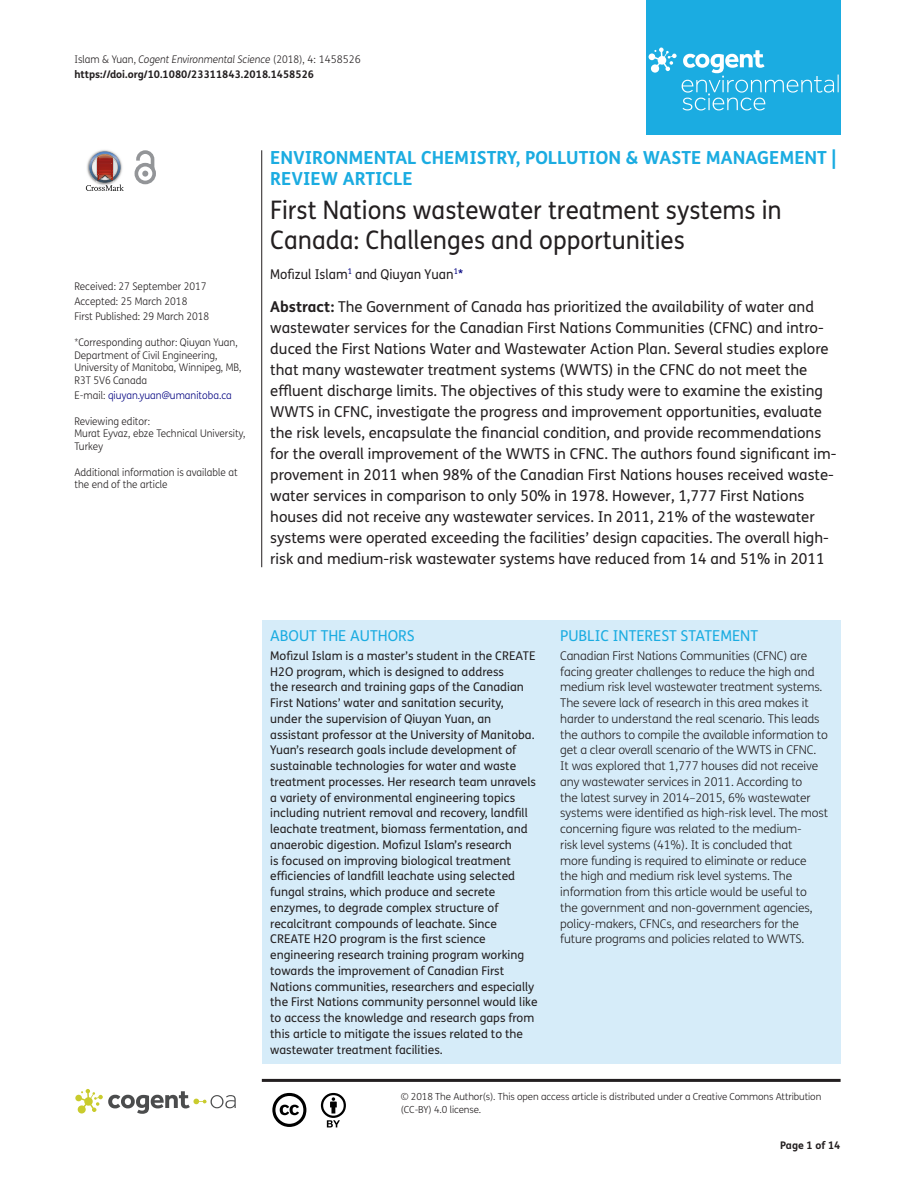
<style>
.page{position:relative;width:915px;height:1191px;background:#fff}
.page>*{position:absolute;margin:0;border:0;box-sizing:border-box;transform-origin:0 0}
.t1{font:25.5px/30px "FS Me Pro";color:#231f20;scale:.95 1}
.t2{font:700 18px/21px "FS Me Pro";color:#1bace1}
.t3{font:15px/21px "FS Me Pro";color:#231f20}
.t4{font:15px "FS Me Pro";color:#1bace1}
.t5{font:13.5px "FS Me Pro";color:#231f20;scale:.95 1}
.t6{font:12px/15.8px "FS Me Pro";color:#231f20}
.t7{font:300 12px/15.8px "FS Me Pro";letter-spacing:-.01em;color:#231f20}
.t8{font:300 10.5px/12.8px "FS Me Pro";color:#231f20;scale:.95 1}
.t9{font:700 10.5px/15px "FS Me Pro";color:#231f20}
.t10{font:300 10.5px "FS Me Pro";color:#000080;scale:.95 1}
.t11{font:300 9.75px/12.8px "FS Me Pro";letter-spacing:-.01em;color:#231f20}
.s1{font-weight:300}
.s2{font-weight:300;font-style:italic}
.s3{color:#231f20}
.s4{color:#000080}
.s5{font-weight:700}
</style>
<div class="page">
<div style="left:646px;top:0;width:194px;height:134px;background:#1bace1"></div>
<svg style="left:648px;top:48px;width:190px;height:62px"></svg>
<div style="left:261px;top:621px;width:579px;height:442px;background:#d6ecf9"></div>
<svg style="left:86px;top:151px;width:38px;height:40px"></svg>
<svg style="left:134px;top:150px;width:22px;height:34px"></svg>
<hr style="left:261px;top:150px;width:1px;height:417px;background:#231f20">
<hr style="left:262px;top:1078px;width:578px;height:3px;background:#231f20">
<svg style="left:75px;top:1089px;width:161px;height:24px"></svg>
<svg style="left:272px;top:1093px;width:34px;height:34px"></svg>
<svg style="left:321px;top:1093px;width:25px;height:34px"></svg>
<p class="t9" style="left:74px;top:51px;width:288px"><span class="s1">Islam &amp; Yuan,</span> <span class="s2">Cogent Environmental Science</span> <span class="s1">(2018), 4: 1458526 </span>https://doi.org/10.1080/23311843.2018.1458526</p>
<p class="t8" style="left:74px;top:279px;width:143px;line-height:14.9px">Received: 27 September 2017<br>Accepted: 25 March 2018<br>First Published: 29 March 2018</p>
<p class="t8" style="left:74px;top:335px;width:177px">*Corresponding author: Qiuyan Yuan,<br>Department of Civil Engineering,<br>University of Manitoba, Winnipeg, MB,<br>R3T 5V6 Canada</p>
<p class="t10" style="left:74px;top:388px;width:167px"><span class="s3">E-mail:</span> qiuyan.yuan@umanitoba.ca</p>
<p class="t8" style="left:74px;top:414px;width:181px">Reviewing editor:<br>Murat Eyvaz, ebze Technical University,<br>Turkey</p>
<p class="t8" style="left:74px;top:465px;width:173px">Additional information is available at the end of the article</p>
<h2 class="t2" style="left:270px;top:146px;width:567px">ENVIRONMENTAL CHEMISTRY, POLLUTION &amp; WASTE MANAGEMENT |<br>REVIEW ARTICLE</h2>
<h1 class="t1" style="left:270px;top:195px;width:540px">First Nations wastewater treatment systems in<br>Canada: Challenges and opportunities</h1>
<p class="t5" style="left:270px;top:264px;width:204px">Mofizul Islam<sup>1</sup> and Qiuyan Yuan<sup>1</sup><span class="s4">*</span></p>
<p class="t3" style="left:270px;top:296px;width:567px"><span class="s5">Abstract:</span> The Government of Canada has prioritized the availability of water and wastewater services for the Canadian First Nations Communities (CFNC) and intro&shy;duced the First Nations Water and Wastewater Action Plan. Several studies explore that many wastewater treatment systems (WWTS) in the CFNC do not meet the effluent discharge limits. The objectives of this study were to examine the existing WWTS in CFNC, investigate the progress and improvement opportunities, evaluate the risk levels, encapsulate the financial condition, and provide recommendations for the overall improvement of the WWTS in CFNC. The authors found significant im&shy;provement in 2011 when 98% of the Canadian First Nations houses received waste&shy;water services in comparison to only 50% in 1978. However, 1,777 First Nations houses did not receive any wastewater services. In 2011, 21% of the wastewater systems were operated exceeding the facilities’ design capacities. The overall high&shy;risk and medium-risk wastewater systems have reduced from 14 and 51% in 2011</p>
<p class="t4" style="left:270px;top:625px;width:146px">ABOUT THE AUTHORS</p>
<p class="t6" style="left:270px;top:647px;width:269px">Mofizul Islam is a master’s student in the CREATE H2O program, which is designed to address<br>the research and training gaps of the Canadian First Nations’ water and sanitation security, under the supervision of Qiuyan Yuan, an assistant professor at the University of Manitoba.<br>Yuan’s research goals include development of sustainable technologies for water and waste treatment processes. Her research team unravels a variety of environmental engineering topics including nutrient removal and recovery, landfill leachate treatment, biomass fermentation, and anaerobic digestion. Mofizul Islam’s research<br>is focused on improving biological treatment efficiencies of landfill leachate using selected fungal strains, which produce and secrete enzymes, to degrade complex structure of recalcitrant compounds of leachate. Since CREATE H2O program is the first science engineering research training program working towards the improvement of Canadian First Nations communities, researchers and especially the First Nations community personnel would like to access the knowledge and research gaps from this article to mitigate the issues related to the wastewater treatment facilities.</p>
<p class="t4" style="left:560px;top:625px;width:199px">PUBLIC INTEREST STATEMENT</p>
<p class="t7" style="left:560px;top:647px;width:269px">Canadian First Nations Communities (CFNC) are facing greater challenges to reduce the high and medium risk level wastewater treatment systems.<br>The severe lack of research in this area makes it harder to understand the real scenario. This leads the authors to compile the available information to get a clear overall scenario of the WWTS in CFNC.<br>It was explored that 1,777 houses did not receive any wastewater services in 2011. According to<br>the latest survey in 2014–2015, 6% wastewater systems were identified as high-risk level. The most concerning figure was related to the medium-<br>risk level systems (41%). It is concluded that<br>more funding is required to eliminate or reduce<br>the high and medium risk level systems. The information from this article would be useful to<br>the government and non-government agencies, policy-makers, CFNCs, and researchers for the future programs and policies related to WWTS.</p>
<p class="t11" style="left:400px;top:1090px;width:422px">© 2018 The Author(s). This open access article is distributed under a Creative Commons Attribution (CC-BY) 4.0 license.</p>
<p class="t9" style="left:780px;top:1137px;width:62px">Page 1 of 14</p>
</div>
